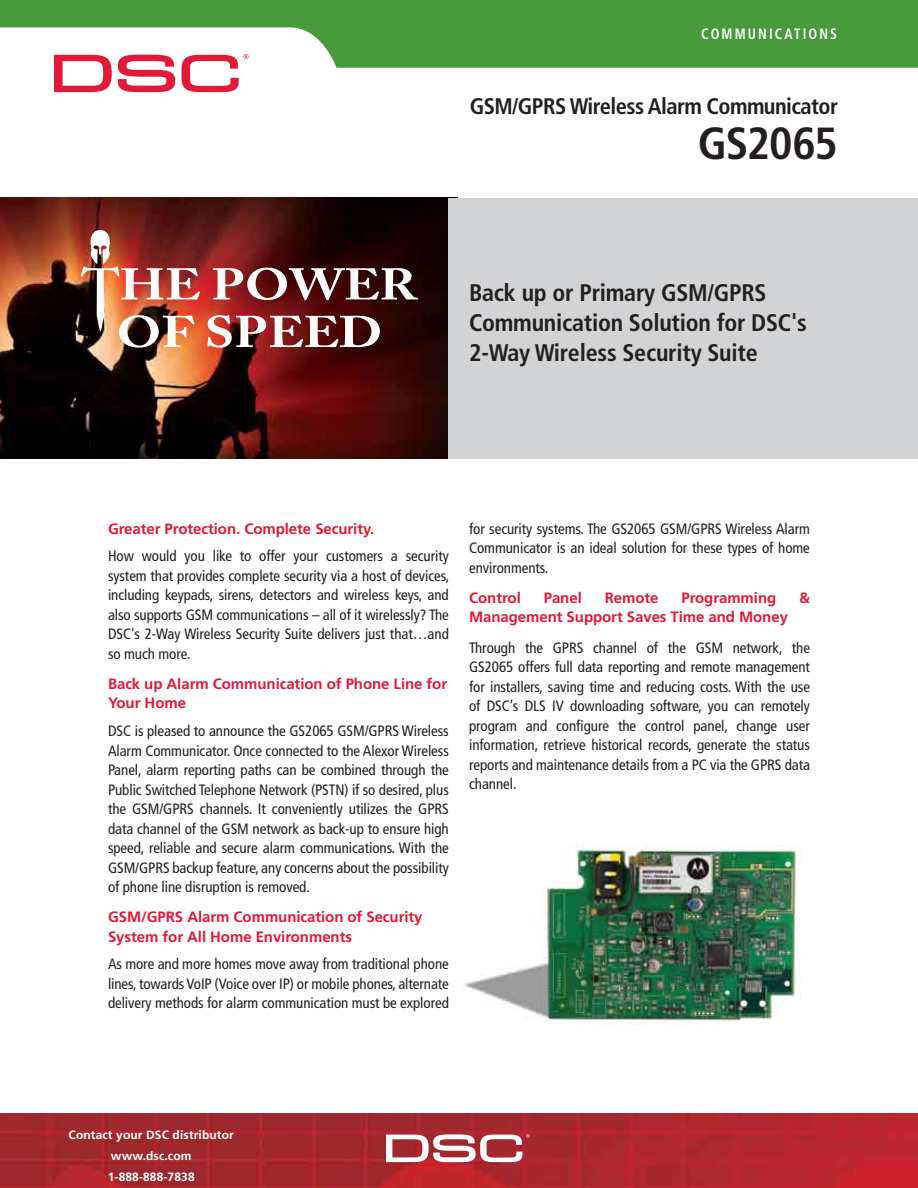
<style>
.page{position:relative;width:918px;height:1188px;background:#fff}
.page>*{position:absolute;margin:0;border:0;box-sizing:border-box;transform-origin:0 0}
.t1{font:700 condensed 45px "Frutiger LT Std";letter-spacing:-.025em;color:#231f20}
.t2{font:700 condensed 24px/30px "Frutiger LT Std";letter-spacing:-.01em;color:#231f20}
.t3{font:700 condensed 22.5px "Frutiger LT Std";letter-spacing:-.025em;color:#231f20}
.t4{font:condensed 15px/19.5px "Frutiger LT Std";letter-spacing:-.005em;color:#231f20;text-align:justify}
.t5{font:700 15px/19.5px "Frutiger LT Std";letter-spacing:-.005em;color:#e31937}
.t6{font:700 condensed 15px "Frutiger LT Std";letter-spacing:.155em;color:#fff;scale:.9 1}
.t7{font:700 12px/20.7px "Frutiger LT Std";letter-spacing:.01em;color:#fff;text-align:center}
</style>
<div class="page">
<svg style="left:0;top:0;width:918px;height:68px;fill:#479b3b"></svg>
<img style="left:0;top:1114px;width:918px;height:74px">
<svg style="left:54px;top:55px;width:58px;height:37px"></svg>
<svg style="left:118px;top:55px;width:57px;height:37px"></svg>
<svg style="left:181px;top:54px;width:68px;height:38px"></svg>
<img style="left:0;top:198px;width:449px;height:261px">
<div style="left:449px;top:198px;width:469px;height:261px;background:#d1d3d4"></div>
<svg style="left:386px;top:1134px;width:144px;height:28px"></svg>
<img style="left:464px;top:844px;width:335px;height:177px">
<svg style="left:213px;top:268px;width:205px;height:32px"></svg>
<img style="left:207px;top:315px;width:173px;height:33px">
<img style="left:81px;top:230px;width:119px;height:118px">
<p class="t6" style="left:701px;top:25px;width:152px">COMMUNICATIONS</p>
<h3 class="t3" style="left:470px;top:93px;width:370px">GSM/GPRS Wireless Alarm Communicator</h3>
<h1 class="t1" style="left:698px;top:117px;width:142px">GS2065</h1>
<h2 class="t2" style="left:469px;top:277px;width:339px">Back up or Primary GSM/GPRS<br>Communication Solution for DSC's<br>2-Way Wireless Security Suite</h2>
<p class="t5" style="left:108px;top:519px;width:268px">Greater Protection. Complete Security.</p>
<p class="t4" style="left:108px;top:546px;width:343px">How would you like to offer your customers a security system that provides complete security via a host of devices, including keypads, sirens, detectors and wireless keys, and also supports GSM communications – all of it wirelessly? The DSC's 2-Way Wireless Security Suite delivers just that…and so much more.</p>
<p class="t5" style="left:108px;top:674px;width:341px">Back up Alarm Communication of Phone Line for<br>Your Home</p>
<p class="t4" style="left:108px;top:721px;width:342px">DSC is pleased to announce the GS2065 GSM/GPRS Wireless Alarm Communicator. Once connected to the Alexor Wireless Panel, alarm reporting paths can be combined through the Public Switched Telephone Network (PSTN) if so desired, plus the GSM/GPRS channels. It conveniently utilizes the GPRS data channel of the GSM network as back-up to ensure high speed, reliable and secure alarm communications. With the GSM/GPRS backup feature, any concerns about the possibility of phone line disruption is removed.</p>
<p class="t5" style="left:108px;top:908px;width:316px">GSM/GPRS Alarm Communication of Security<br>System for All Home Environments</p>
<p class="t4" style="left:108px;top:955px;width:342px">As more and more homes move away from traditional phone lines, towards VoIP (Voice over IP) or mobile phones, alternate delivery methods for alarm communication must be explored</p>
<p class="t4" style="left:469px;top:519px;width:342px">for security systems. The GS2065 GSM/GPRS Wireless Alarm Communicator is an ideal solution for these types of home environments.</p>
<p class="t5" style="left:469px;top:588px;width:53px">Control</p>
<p class="t5" style="left:544px;top:588px;width:40px">Panel</p>
<p class="t5" style="left:605px;top:588px;width:55px">Remote</p>
<p class="t5" style="left:681px;top:588px;width:96px">Programming</p>
<p class="t5" style="left:799px;top:588px;width:12px">&amp;</p>
<p class="t5" style="left:469px;top:608px;width:320px">Management Support Saves Time and Money</p>
<p class="t4" style="left:469px;top:638px;width:342px">Through the GPRS channel of the GSM network, the GS2065 offers full data reporting and remote management for installers, saving time and reducing costs. With the use of DSC’s DLS IV downloading software, you can remotely program and configure the control panel, change user information, retrieve historical records, generate the status reports and maintenance details from a PC via the GPRS data channel.</p>
<p class="t7" style="left:69px;top:1125px;width:167px">Contact your DSC distributor www.dsc.com<br>1-888-888-7838</p>
</div>
